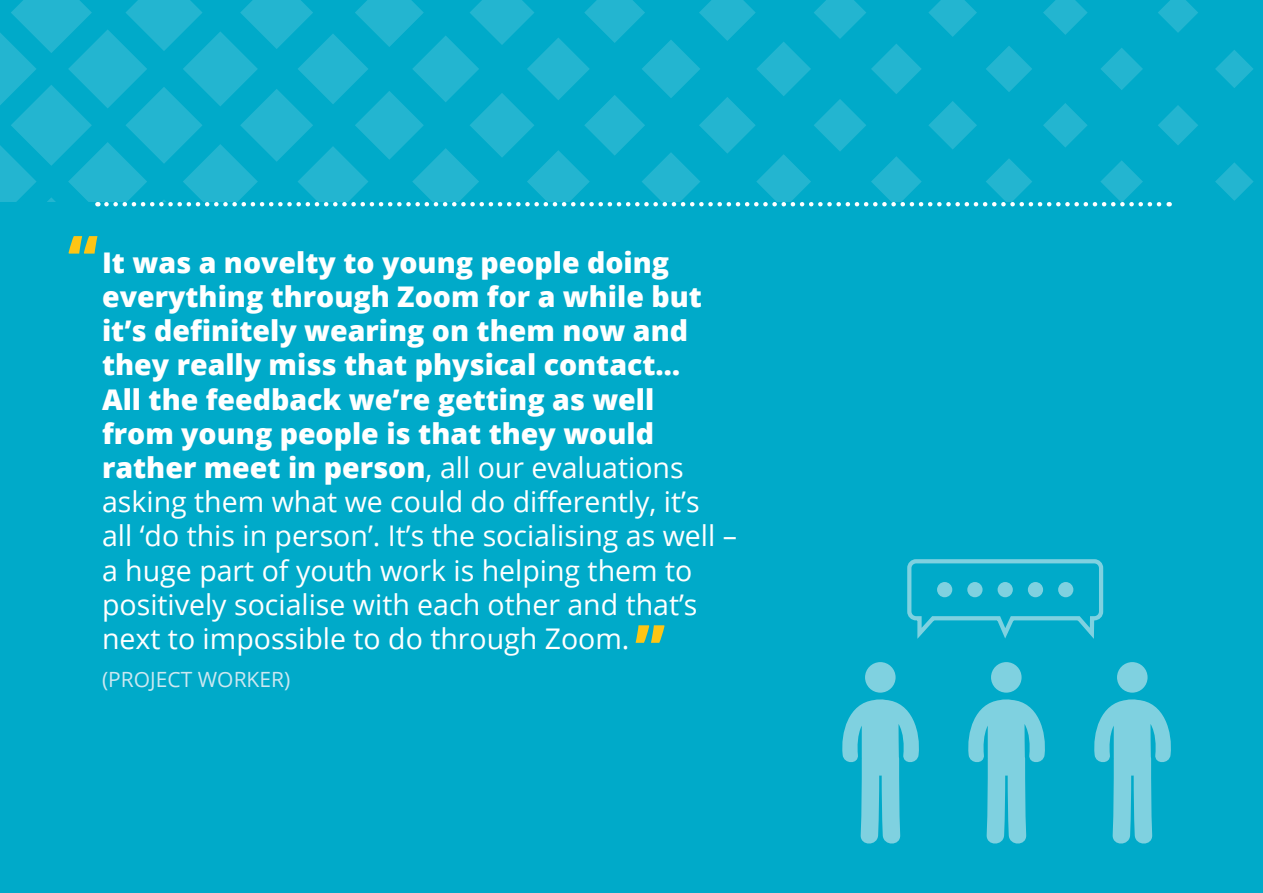
<style>
.page{position:relative;width:1263px;height:893px;background:#00aac9}
.page>*{position:absolute;margin:0;border:0;box-sizing:border-box;transform-origin:0 0}
.GREY_BODY_COPY{font:800 61.5px "Open Sans";color:#fec514}
.GREY_BODY_COPY-2{font:800 28.5px/34.2px "Open Sans";color:#fff}
.GREY_BODY_COPY-3{font:21px "Open Sans";color:#cce8f1}
.s1{font-weight:400}
</style>
<div class="page">
<div style="left:865px;top:662px;width:30px;height:31px;background:#7fd1e0;border-radius:50%"></div>
<svg style="left:842px;top:699px;width:77px;height:145px"></svg>
<div style="left:991px;top:662px;width:30px;height:31px;background:#7fd1e0;border-radius:50%"></div>
<svg style="left:968px;top:699px;width:77px;height:145px"></svg>
<div style="left:1117px;top:662px;width:30px;height:31px;background:#7fd1e0;border-radius:50%"></div>
<svg style="left:1094px;top:699px;width:77px;height:145px"></svg>
<svg style="left:907px;top:559px;width:197px;height:80px"></svg>
<div style="left:967px;top:582px;width:15px;height:15px;background:#7fd1e0;border-radius:50%"></div>
<div style="left:937px;top:582px;width:15px;height:15px;background:#7fd1e0;border-radius:50%"></div>
<div style="left:997px;top:582px;width:16px;height:15px;background:#7fd1e0;border-radius:50%"></div>
<div style="left:1028px;top:582px;width:15px;height:15px;background:#7fd1e0;border-radius:50%"></div>
<div style="left:1058px;top:582px;width:15px;height:15px;background:#7fd1e0;border-radius:50%"></div>
<svg style="left:1215px;top:50px;width:38px;height:38px"></svg>
<svg style="left:1215px;top:162px;width:38px;height:39px"></svg>
<svg style="left:0;top:0;width:1198px;height:206px"></svg>
<p class="GREY_BODY_COPY" style="left:68px;top:211px;width:32px">“</p>
<p class="GREY_BODY_COPY-2" style="left:102px;top:244px;width:636px">It was a novelty to young people doing everything through Zoom for a while but it’s definitely wearing on them now and they really miss that physical contact…<br>All the feedback we’re getting as well<br>from young people is that they would rather meet in person<span class="s1">, all our evaluations asking them what we could do differently, it’s all ‘do this in person’. It’s the socialising as well – a huge part of youth work is helping them to positively socialise with each other and that’s next to impossible to do through Zoom.</span></p>
<p class="GREY_BODY_COPY-3" style="left:102px;top:665px;width:190px">(PROJECT WORKER)</p>
<p class="GREY_BODY_COPY" style="left:634px;top:600px;width:32px">”</p>
</div>
